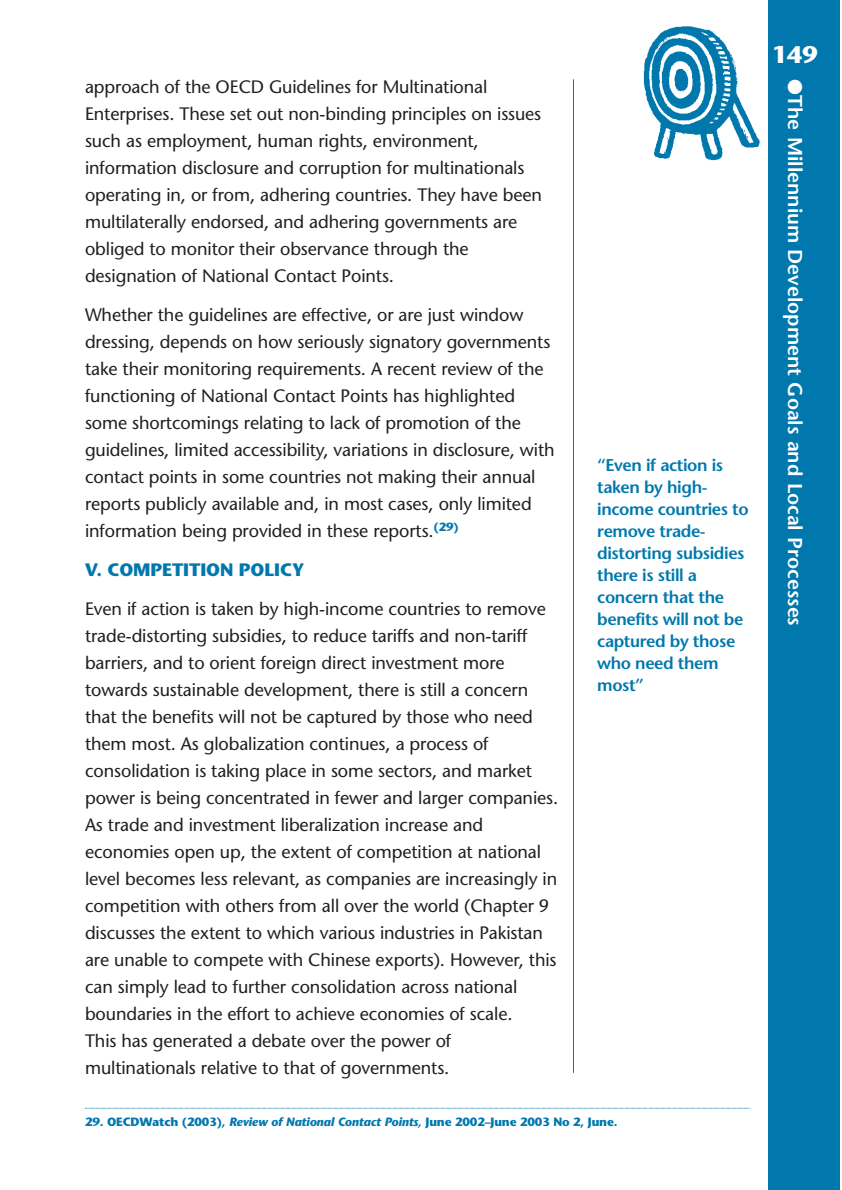
<style>
.page{position:relative;width:842px;height:1190px;background:#fff}
.page>*{position:absolute;margin:0;border:0;box-sizing:border-box;transform-origin:0 0}
.t1{font:700 24px "Stone Sans";color:#fff}
.t2{font:600 20px "Stone Sans";color:#fff}
.t3{font:18px/27px "Stone Sans";letter-spacing:-.005em;color:#231f1f}
.t4{font:700 18px "Stone Sans";letter-spacing:-.005em;color:#0078ad}
.t5{font:600 17px/22px "Stone Sans";letter-spacing:-.025em;color:#0078ad}
.t6{font:700 12px "Stone Sans";letter-spacing:-.015em;color:#0078ad}
.s1{font-style:italic}
</style>
<div class="page">
<div style="left:768px;top:0;width:72px;height:1190px;background:#0078ad"></div>
<hr style="left:573px;top:79px;width:1px;height:994px;background:#0078ad">
<img style="left:643px;top:26px;width:118px;height:135px">
<svg style="left:85px;top:1108px;width:667px;height:1px"></svg>
<p class="t3" style="left:85px;top:75px;width:458px">approach of the OECD Guidelines for Multinational Enterprises. These set out non-binding principles on issues such as employment, human rights, environment, information disclosure and corruption for multinationals operating in, or from, adhering countries. They have been multilaterally endorsed, and adhering governments are obliged to monitor their observance through the designation of National Contact Points.</p>
<p class="t3" style="left:85px;top:303px;width:471px">Whether the guidelines are effective, or are just window dressing, depends on how seriously signatory governments take their monitoring requirements. A recent review of the functioning of National Contact Points has highlighted some shortcomings relating to lack of promotion of the guidelines, limited accessibility, variations in disclosure, with contact points in some countries not making their annual reports publicly available and, in most cases, only limited information being provided in these reports.<sup>(29)</sup></p>
<p class="t4" style="left:85px;top:562px;width:221px">V. COMPETITION POLICY</p>
<p class="t3" style="left:85px;top:597px;width:475px">Even if action is taken by high-income countries to remove trade-distorting subsidies, to reduce tariffs and non-tariff barriers, and to orient foreign direct investment more towards sustainable development, there is still a concern that the benefits will not be captured by those who need them most. As globalization continues, a process of consolidation is taking place in some sectors, and market power is being concentrated in fewer and larger companies.<br>As trade and investment liberalization increase and economies open up, the extent of competition at national level becomes less relevant, as companies are increasingly in competition with others from all over the world (Chapter 9 discusses the extent to which various industries in Pakistan are unable to compete with Chinese exports). However, this can simply lead to further consolidation across national boundaries in the effort to achieve economies of scale.<br>This has generated a debate over the power of multinationals relative to that of governments.</p>
<p class="t6" style="left:85px;top:1117px;width:534px">29. OECDWatch (2003), <span class="s1">Review of National Contact Points,</span> June 2002–June 2003 No 2, June.</p>
<p class="t5" style="left:597px;top:456px;width:153px">“Even if action is taken by high&shy;income countries to remove trade&shy;distorting subsidies there is still a concern that the benefits will not be captured by those who need them most”</p>
<h1 class="t1" style="left:772px;top:45px;width:47px">149</h1>
<p class="t2" style="left:803px;top:79px;width:548px;rotate:90deg">●The Millennium Development Goals and Local Processes</p>
</div>
